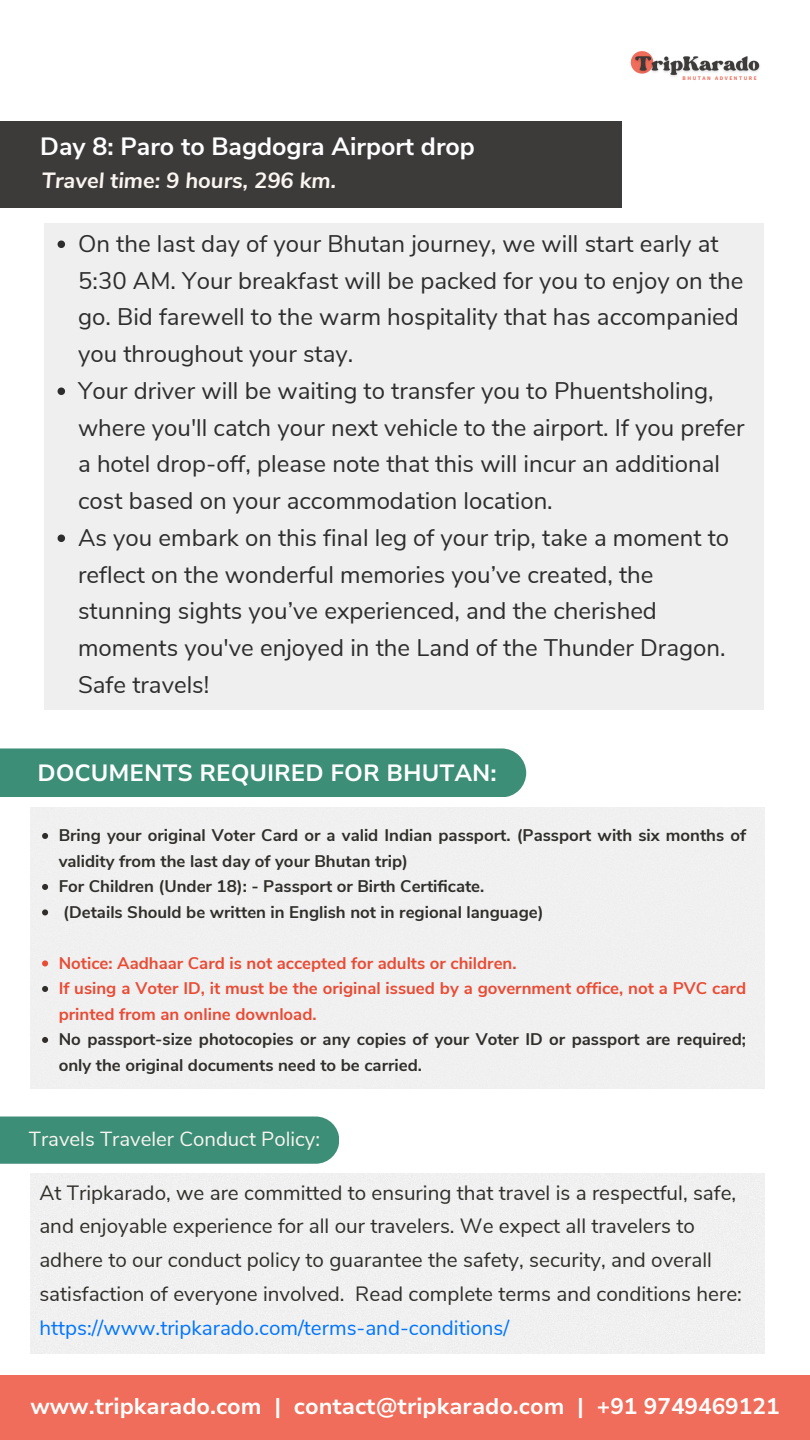
<style>
.page{position:relative;width:810px;height:1440px;background:#fff}
.page>*{position:absolute;margin:0;border:0;box-sizing:border-box;transform-origin:0 0}
.t1{font:700 25px "Nunito Sans";color:#fff}
.t2{font:24px/36.8px "Nunito Sans";color:#2d2d2d}
.t3{font:700 23.5px "Nunito Sans 10 pt";color:#fff}
.t4{font:700 22.6px "Nunito Sans 10 pt";color:#fff}
.t5{font:italic 700 22px "Nunito Sans";color:#f9f5f0}
.t6{font:20.6px/33.8px "Nunito Sans";color:#2f2e2a}
.t7{font:20.4px "Nunito Sans";color:#f9f5f0}
.t8{font:700 16.8px/25.5px "Nunito Sans";color:#2f2e2a}
.t9{font:700 16.8px/25.5px "Nunito Sans";color:#e94b35}
.t10{font:700 5.5px "Source Sans Pro";letter-spacing:.28em;color:#f16d5b}
.s1{color:#0075ff}
</style>
<div class="page">
<div style="left:0;top:1376px;width:810px;height:64px;background:#f16d5b"></div>
<svg style="left:42px;top:833px;width:6px;height:6px"></svg>
<svg style="left:42px;top:884px;width:6px;height:6px"></svg>
<svg style="left:42px;top:909px;width:6px;height:6px"></svg>
<svg style="left:42px;top:960px;width:6px;height:6px"></svg>
<svg style="left:42px;top:986px;width:6px;height:6px"></svg>
<svg style="left:42px;top:1037px;width:6px;height:6px"></svg>
<div style="left:0;top:748px;width:526px;height:49px;background:#3d8e77"></div>
<div style="left:0;top:1117px;width:339px;height:47px;background:#3d8e77"></div>
<div style="left:0;top:121px;width:622px;height:87px;background:#3d3a3a"></div>
<div style="left:44px;top:223px;width:720px;height:487px;background:#efefef"></div>
<svg style="left:58px;top:241px;width:7px;height:7px"></svg>
<svg style="left:58px;top:388px;width:7px;height:7px"></svg>
<svg style="left:58px;top:535px;width:7px;height:7px"></svg>
<img style="left:630px;top:51px;width:130px;height:26px">
<p class="t1" style="left:40px;top:130px;width:436px">Day 8: Paro to Bagdogra Airport drop</p>
<p class="t5" style="left:42px;top:166px;width:296px">Travel time: 9 hours, 296 km.</p>
<h6 class="t10" style="left:683px;top:74px;width:76px">BHUTAN ADVENTURE</h6>
<p class="t2" style="left:78px;top:225px;width:667px">On the last day of your Bhutan journey, we will start early at 5:30 AM. Your breakfast will be packed for you to enjoy on the go. Bid farewell to the warm hospitality that has accompanied you throughout your stay.</p>
<p class="t2" style="left:78px;top:372px;width:668px">Your driver will be waiting to transfer you to Phuentsholing, where you'll catch your next vehicle to the airport. If you prefer a hotel drop-off, please note that this will incur an additional cost based on your accommodation location.</p>
<p class="t2" style="left:78px;top:519px;width:653px">As you embark on this final leg of your trip, take a moment to reflect on the wonderful memories you’ve created, the stunning sights you’ve experienced, and the cherished moments you've enjoyed in the Land of the Thunder Dragon.<br>Safe travels!</p>
<h2 class="t3" style="left:37px;top:757px;width:461px">DOCUMENTS REQUIRED FOR BHUTAN:</h2>
<p class="t8" style="left:59px;top:823px;width:689px">Bring your original Voter Card or a valid Indian passport. (Passport with six months of validity from the last day of your Bhutan trip)</p>
<h3 class="t8" style="left:59px;top:874px;width:427px">For Children (Under 18): - Passport or Birth Certificate.</h3>
<h5 class="t8" style="left:63px;top:899px;width:482px">(Details Should be written in English not in regional language)</h5>
<p class="t9" style="left:59px;top:950px;width:459px">Notice: Aadhaar Card is not accepted for adults or children.</p>
<p class="t9" style="left:59px;top:976px;width:689px">If using a Voter ID, it must be the original issued by a government office, not a PVC card printed from an online download.</p>
<p class="t8" style="left:59px;top:1027px;width:689px">No passport-size photocopies or any copies of your Voter ID or passport are required; only the original documents need to be carried.</p>
<p class="t7" style="left:29px;top:1125px;width:293px">Travels Traveler Conduct Policy:</p>
<p class="t6" style="left:39px;top:1176px;width:704px">At Tripkarado, we are committed to ensuring that travel is a respectful, safe, and enjoyable experience for all our travelers. We expect all travelers to adhere to our conduct policy to guarantee the safety, security, and overall satisfaction of everyone involved. Read complete terms and conditions here: <span class="s1">https://www.tripkarado.com/terms-and-conditions/</span></p>
<p class="t4" style="left:30px;top:1391px;width:751px">www.tripkarado.com | contact@tripkarado.com | +91 9749469121</p>
</div>
